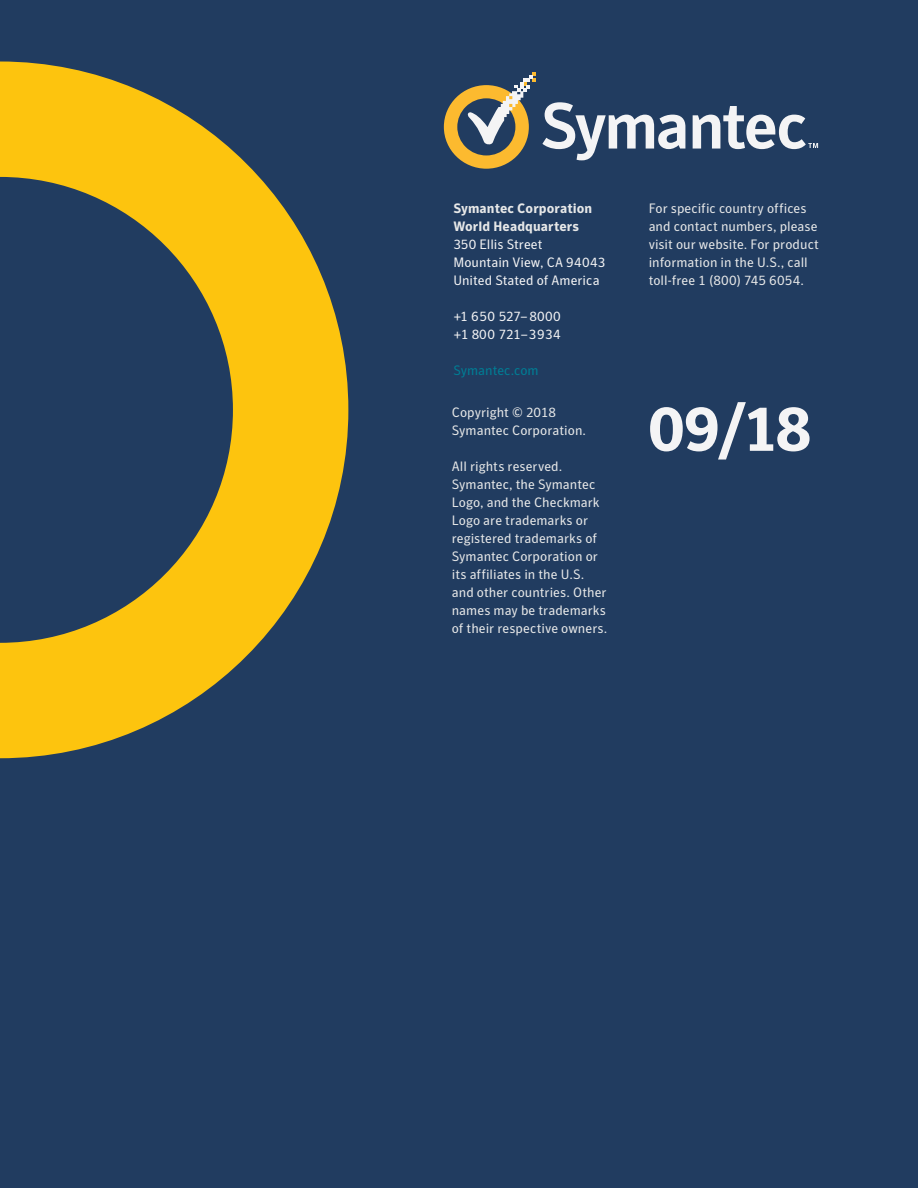
<style>
.page{position:relative;width:918px;height:1188px;background:#fff}
.page>*{position:absolute;margin:0;border:0;box-sizing:border-box;transform-origin:0 0}
.t1{font:700 63px "Symantec Sans";color:#f4f4f5}
.t2{font:13.5px/18px "Symantec Sans";color:#e7e8e8}
.t3{font:13.5px/18px "Symantec Sans";letter-spacing:.005em;color:#f4f4f5}
.t4{font:700 13.5px/18px "Symantec Sans";letter-spacing:.01em;color:#e7e8e8}
.t5{font:13.5px/18px "Symantec Sans";letter-spacing:.025em;color:#f4f4f5}
.t6{font:13.5px "Symantec Sans";color:#007e95}
</style>
<div class="page">
<div style="left:0;top:1px;width:918px;height:1187px;background:#213c60"></div>
<svg style="left:542px;top:102px;width:143px;height:58px"></svg>
<svg style="left:693px;top:106px;width:125px;height:43px"></svg>
<svg style="left:444px;top:72px;width:92px;height:97px"></svg>
<svg style="left:0;top:62px;width:348px;height:696px"></svg>
<p class="t4" style="left:453px;top:200px;width:140px">Symantec Corporation<br>World Headquarters</p>
<p class="t3" style="left:453px;top:236px;width:153px">350 Ellis Street<br>Mountain View, CA 94043<br>United Stated of America</p>
<p class="t5" style="left:453px;top:308px;width:109px">+1 650 527–8000 +1 800 721–3934</p>
<p class="t6" style="left:453px;top:363px;width:87px">Symantec.com</p>
<p class="t2" style="left:452px;top:403px;width:136px">Copyright © 2018<br>Symantec Corporation.</p>
<p class="t2" style="left:452px;top:457px;width:157px">All rights reserved.<br>Symantec, the Symantec<br>Logo, and the Checkmark<br>Logo are trademarks or registered trademarks of<br>Symantec Corporation or its affiliates in the U.S. and other countries. Other names may be trademarks of their respective owners.</p>
<p class="t2" style="left:649px;top:199px;width:172px">For specific country offices and contact numbers, please visit our website. For product information in the U.S., call toll-free 1 (800) 745 6054.</p>
<h1 class="t1" style="left:649px;top:391px;width:164px">09/18</h1>
</div>
